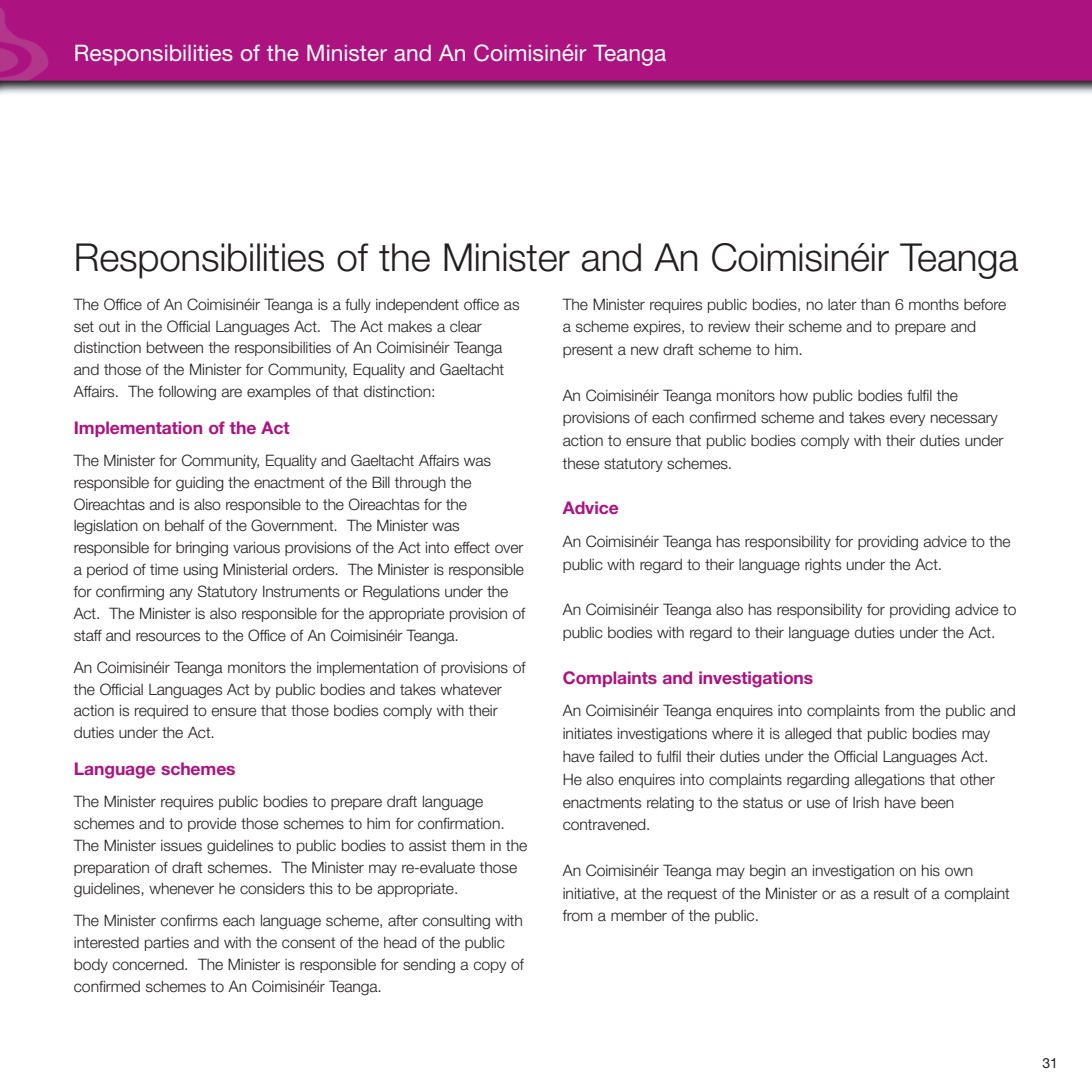
<style>
.page{position:relative;width:1092px;height:1092px;background:#fff}
.page>*{position:absolute;margin:0;border:0;box-sizing:border-box;transform-origin:0 0}
.t1{font:300 38.5px "Helvetica Neue LT";letter-spacing:-.005em;color:#231f1f}
.t2{font:22.75px "Helvetica Neue LT";color:#fff}
.t3{font:700 17.5px "Helvetica Neue LT";letter-spacing:-.005em;color:#ac1280}
.t4{font:300 15.75px/21.9px "Helvetica Neue LT";letter-spacing:-.005em;color:#231f1f}
.t5{font:14px "Helvetica Neue LT";color:#231f1f}
</style>
<div class="page">
<img style="left:0;top:1px;width:1091px;height:93px">
<h2 class="t2" style="left:74px;top:45px;width:594px">Responsibilities of the Minister and An Coimisinéir Teanga</h2>
<h1 class="t1" style="left:74px;top:243px;width:946px">Responsibilities of the Minister and An Coimisinéir Teanga</h1>
<p class="t4" style="left:74px;top:295px;width:447px">The Office of An Coimisinéir Teanga is a fully independent office as set out in the Official Languages Act. The Act makes a clear distinction between the responsibilities of An Coimisinéir Teanga and those of the Minister for Community, Equality and Gaeltacht Affairs. The following are examples of that distinction:</p>
<p class="t3" style="left:74px;top:421px;width:217px">Implementation of the Act</p>
<p class="t4" style="left:74px;top:451px;width:453px">The Minister for Community, Equality and Gaeltacht Affairs was responsible for guiding the enactment of the Bill through the Oireachtas and is also responsible to the Oireachtas for the legislation on behalf of the Government. The Minister was responsible for bringing various provisions of the Act into effect over a period of time using Ministerial orders. The Minister is responsible for confirming any Statutory Instruments or Regulations under the Act. The Minister is also responsible for the appropriate provision of staff and resources to the Office of An Coimisinéir Teanga.</p>
<p class="t4" style="left:74px;top:658px;width:453px">An Coimisinéir Teanga monitors the implementation of provisions of the Official Languages Act by public bodies and takes whatever action is required to ensure that those bodies comply with their duties under the Act.</p>
<p class="t3" style="left:74px;top:762px;width:163px">Language schemes</p>
<p class="t4" style="left:74px;top:792px;width:455px">The Minister requires public bodies to prepare draft language schemes and to provide those schemes to him for confirmation.<br>The Minister issues guidelines to public bodies to assist them in the preparation of draft schemes. The Minister may re-evaluate those guidelines, whenever he considers this to be appropriate.</p>
<p class="t4" style="left:74px;top:911px;width:451px">The Minister confirms each language scheme, after consulting with interested parties and with the consent of the head of the public body concerned. The Minister is responsible for sending a copy of confirmed schemes to An Coimisinéir Teanga.</p>
<p class="t4" style="left:562px;top:294px;width:445px;line-height:22.8px">The Minister requires public bodies, no later than 6 months before a scheme expires, to review their scheme and to prepare and present a new draft scheme to him.</p>
<p class="t4" style="left:562px;top:385px;width:442px;line-height:22.8px">An Coimisinéir Teanga monitors how public bodies fulfil the provisions of each confirmed scheme and takes every necessary action to ensure that public bodies comply with their duties under these statutory schemes.</p>
<p class="t3" style="left:562px;top:502px;width:57px">Advice</p>
<p class="t4" style="left:562px;top:532px;width:449px;line-height:22.8px">An Coimisinéir Teanga has responsibility for providing advice to the public with regard to their language rights under the Act.</p>
<p class="t4" style="left:562px;top:600px;width:455px;line-height:22.8px">An Coimisinéir Teanga also has responsibility for providing advice to public bodies with regard to their language duties under the Act.</p>
<p class="t3" style="left:562px;top:671px;width:252px">Complaints and investigations</p>
<p class="t4" style="left:562px;top:701px;width:454px;line-height:22.8px">An Coimisinéir Teanga enquires into complaints from the public and initiates investigations where it is alleged that public bodies may have failed to fulfil their duties under the Official Languages Act.<br>He also enquires into complaints regarding allegations that other enactments relating to the status or use of Irish have been contravened.</p>
<p class="t4" style="left:562px;top:860px;width:448px;line-height:22.8px">An Coimisinéir Teanga may begin an investigation on his own initiative, at the request of the Minister or as a result of a complaint from a member of the public.</p>
<p class="t5" style="left:1042px;top:1057px;width:17px">31</p>
</div>
